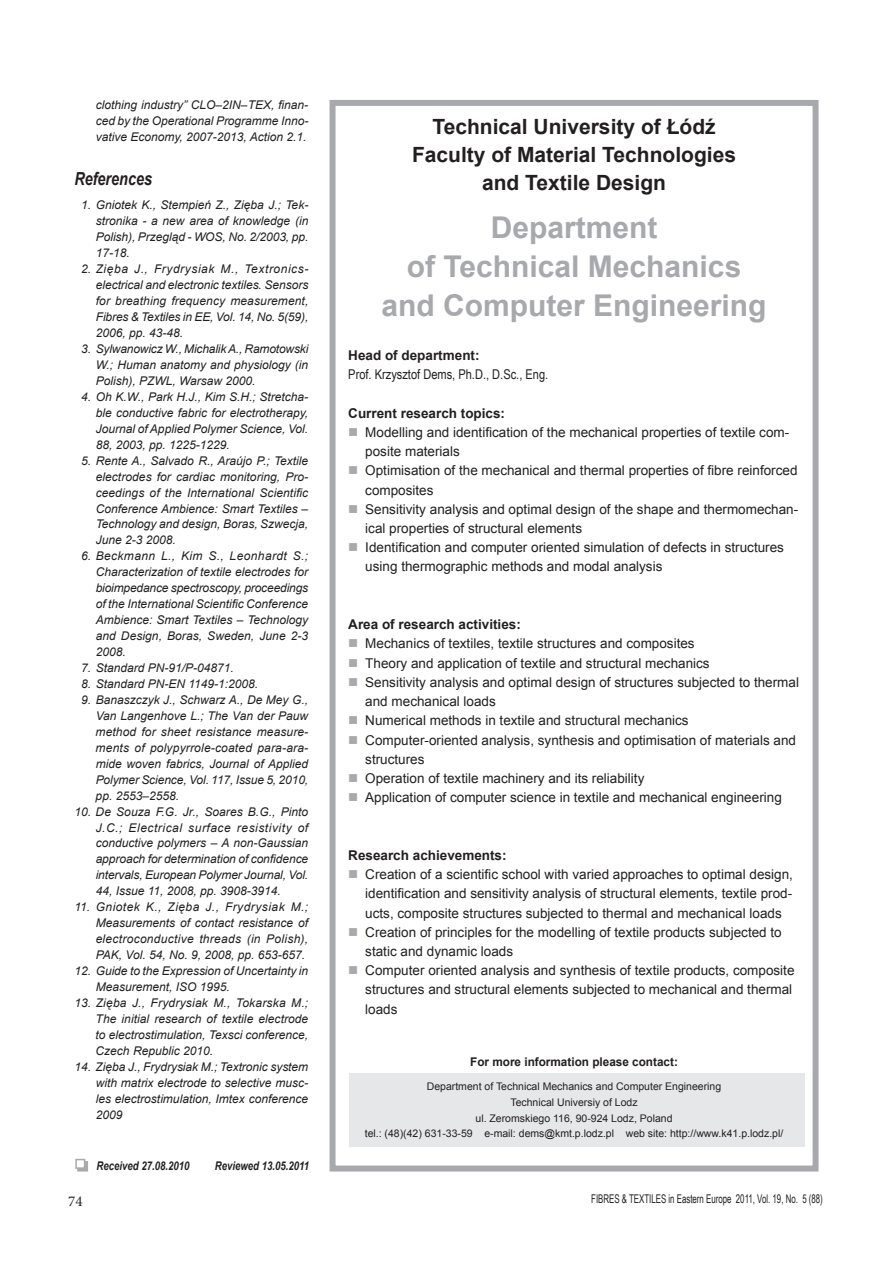
<style>
.page{position:relative;width:893px;height:1263px;background:#fff}
.page>*{position:absolute;margin:0;border:0;box-sizing:border-box;transform-origin:0 0}
.t1{font:700 30px/39px "Arial";color:#a8a9ad;text-align:center}
.t2{font:700 21px/28.2px "Arial";color:#231f20;text-align:center}
.t3{font:italic 700 18px "Arial";color:#231f20;scale:.8 1}
.t4{font:15px "Minion Pro";color:#231f20}
.t5{font:13.5px/19.2px "Arial";color:#231f20}
.t6{font:700 13.5px "Arial";color:#231f20}
.t7{font:13.5px "Arial Narrow";color:#231f20}
.t8{font:italic 12px/15.9px "Arial";color:#231f20;text-align:justify}
.t9{font:12px "Arial Narrow";color:#231f20;scale:.8 1}
.t10{font:italic 700 12px "Arial";color:#231f20;scale:.8 1}
.t11{font:700 12px "Arial";color:#231f20}
.t12{font:10.5px/15.6px "Arial";color:#231f20;text-align:center}
.s1{color:#a8a9ad}
</style>
<div class="page">
<div style="left:77px;top:1161px;width:11px;height:10px;background:#a8a9ad"></div>
<div style="left:75px;top:1159px;width:10px;height:10px;background:#fff;border:2px solid #a8a9ad"></div>
<div style="left:350px;top:1073px;width:454px;height:74px;background:#e6e7e9"></div>
<div style="left:330px;top:100px;width:489px;height:1071px;border:6px solid #a8a9ad"></div>
<p class="t8" style="left:96px;top:97px;width:214px">clothing industry” CLO–2IN–TEX, finan&shy;ced by the Operational Programme Inno&shy;vative Economy, 2007-2013, Action 2.1.</p>
<h3 class="t3" style="left:74px;top:167px;width:99px">References</h3>
<p class="t8" style="left:96px;top:197px;width:214px;text-indent:-15px">1. Gniotek K., Stempień Z., Zięba J.; Tek&shy;stronika - a new area of knowledge (in Polish), Przegląd - WOS, No. 2/2003, pp.<br>17-18.</p>
<p class="t8" style="left:96px;top:261px;width:214px;text-indent:-15px">2. Zięba J., Frydrysiak M., Textronics&shy;electrical and electronic textiles. Sensors for breathing frequency measurement, Fibres &amp; Textiles in EE, Vol. 14, No. 5(59), 2006, pp. 43-48.</p>
<p class="t8" style="left:96px;top:341px;width:214px;text-indent:-15px">3. Sylwanowicz W., MichalikA., Ramotowski W.; Human anatomy and physiology (in Polish), PZWL, Warsaw 2000.</p>
<p class="t8" style="left:96px;top:389px;width:214px;text-indent:-15px">4. Oh K.W., Park H.J., Kim S.H.; Stretcha&shy;ble conductive fabric for electrotherapy, Journal of Applied Polymer Science, Vol.<br>88, 2003, pp. 1225-1229.</p>
<p class="t8" style="left:96px;top:453px;width:214px;text-indent:-15px">5. Rente A., Salvado R., Araújo P.; Textile electrodes for cardiac monitoring, Pro&shy;ceedings of the International Scientific Conference Ambience: Smart Textiles – Technology and design, Boras, Szwecja, June 2-3 2008.</p>
<p class="t8" style="left:96px;top:548px;width:214px;text-indent:-15px">6. Beckmann L., Kim S., Leonhardt S.; Characterization of textile electrodes for bioimpedance spectroscopy, proceedings of the International Scientific Conference Ambience: Smart Textiles – Technology and Design, Boras, Sweden, June 2-3<br>2008.</p>
<p class="t8" style="left:81px;top:660px;width:154px">7. Standard PN-91/P-04871.</p>
<p class="t8" style="left:81px;top:676px;width:179px">8. Standard PN-EN 1149-1:2008.</p>
<p class="t8" style="left:96px;top:692px;width:214px;text-indent:-15px">9. Banaszczyk J., Schwarz A., De Mey G., Van Langenhove L.; The Van der Pauw method for sheet resistance measure&shy;ments of polypyrrole-coated para-ara&shy;mide woven fabrics, Journal of Applied Polymer Science, Vol. 117, Issue 5, 2010, pp. 2553–2558.</p>
<p class="t8" style="left:96px;top:803px;width:214px;text-indent:-21px">10. De Souza F.G. Jr., Soares B.G., Pinto J.C.; Electrical surface resistivity of conductive polymers – A non-Gaussian approach for determination of confidence intervals, European Polymer Journal, Vol.<br>44, Issue 11, 2008, pp. 3908-3914.</p>
<p class="t8" style="left:96px;top:899px;width:214px;text-indent:-21px">11. Gniotek K., Zięba J., Frydrysiak M.; Measurements of contact resistance of electroconductive threads (in Polish), PAK, Vol. 54, No. 9, 2008, pp. 653-657.</p>
<p class="t8" style="left:96px;top:963px;width:214px;text-indent:-21px">12. Guide to the Expression of Uncertainty in<br>Measurement, ISO 1995.</p>
<p class="t8" style="left:96px;top:995px;width:214px;text-indent:-21px">13. Zięba J., Frydrysiak M., Tokarska M.; The initial research of textile electrode to electrostimulation, Texsci conference, Czech Republic 2010.</p>
<p class="t8" style="left:96px;top:1059px;width:214px;text-indent:-21px">14. Zięba J., Frydrysiak M.; Textronic system with matrix electrode to selective musc&shy;les electrostimulation, Imtex conference 2009</p>
<p class="t10" style="left:97px;top:1158px;width:118px">Received 27.08.2010</p>
<p class="t10" style="left:215px;top:1158px;width:120px">Reviewed 13.05.2011</p>
<h2 class="t2" style="left:412px;top:113px;width:326px">Technical University of Łódź<br>Faculty of Material Technologies and Textile Design</h2>
<h1 class="t1" style="left:382px;top:209px;width:387px">Department<br>of Technical Mechanics and Computer Engineering</h1>
<p class="t6" style="left:348px;top:346px;width:133px">Head of department:</p>
<p class="t7" style="left:348px;top:364px;width:201px">Prof. Krzysztof Dems, Ph.D., D.Sc., Eng.</p>
<p class="t6" style="left:348px;top:404px;width:158px">Current research topics:</p>
<p class="t5" style="left:365px;top:423px;width:425px;text-indent:-17px"><span class="s1">■</span> Modelling and identification of the mechanical properties of textile com&shy;posite materials</p>
<p class="t5" style="left:365px;top:461px;width:434px;text-indent:-17px"><span class="s1">■</span> Optimisation of the mechanical and thermal properties of fibre reinforced composites</p>
<p class="t5" style="left:365px;top:499px;width:434px;text-indent:-17px"><span class="s1">■</span> Sensitivity analysis and optimal design of the shape and thermomechan&shy;ical properties of structural elements</p>
<p class="t5" style="left:365px;top:538px;width:420px;text-indent:-17px"><span class="s1">■</span> Identification and computer oriented simulation of defects in structures using thermographic methods and modal analysis</p>
<p class="t6" style="left:348px;top:615px;width:174px">Area of research activities:</p>
<p class="t5" style="left:348px;top:634px;width:348px"><span class="s1">■</span> Mechanics of textiles, textile structures and composites</p>
<p class="t5" style="left:348px;top:653px;width:363px"><span class="s1">■</span> Theory and application of textile and structural mechanics</p>
<p class="t5" style="left:365px;top:673px;width:435px;text-indent:-17px"><span class="s1">■</span> Sensitivity analysis and optimal design of structures subjected to thermal and mechanical loads</p>
<p class="t5" style="left:348px;top:711px;width:342px"><span class="s1">■</span> Numerical methods in textile and structural mechanics</p>
<p class="t5" style="left:365px;top:730px;width:432px;text-indent:-17px"><span class="s1">■</span> Computer-oriented analysis, synthesis and optimisation of materials and structures</p>
<p class="t5" style="left:348px;top:769px;width:298px"><span class="s1">■</span> Operation of textile machinery and its reliability</p>
<p class="t5" style="left:348px;top:788px;width:435px"><span class="s1">■</span> Application of computer science in textile and mechanical engineering</p>
<p class="t6" style="left:348px;top:846px;width:160px">Research achievements:</p>
<p class="t5" style="left:365px;top:865px;width:429px;text-align:justify;text-indent:-17px"><span class="s1">■</span> Creation of a scientific school with varied approaches to optimal design, identification and sensitivity analysis of structural elements, textile prod&shy;ucts, composite structures subjected to thermal and mechanical loads</p>
<p class="t5" style="left:365px;top:922px;width:418px;text-indent:-17px"><span class="s1">■</span> Creation of principles for the modelling of textile products subjected to static and dynamic loads</p>
<p class="t5" style="left:365px;top:961px;width:431px;text-indent:-17px"><span class="s1">■</span> Computer oriented analysis and synthesis of textile products, composite structures and structural elements subjected to mechanical and thermal loads</p>
<p class="t11" style="left:470px;top:1054px;width:209px">For more information please contact:</p>
<p class="t12" style="left:365px;top:1079px;width:420px">Department of Technical Mechanics and Computer Engineering<br>Technical Universiy of Lodz<br>ul. Zeromskiego 116, 90-924 Lodz, Poland<br>tel.: (48)(42) 631-33-59 e-mail: dems@kmt.p.lodz.pl web site: http://www.k41.p.lodz.pl/</p>
<p class="t4" style="left:68px;top:1191px;width:16px">74</p>
<p class="t9" style="left:591px;top:1190px;width:291px">FIBRES &amp; TEXTILES in Eastern Europe 2011, Vol. 19, No. 5 (88)</p>
</div>
